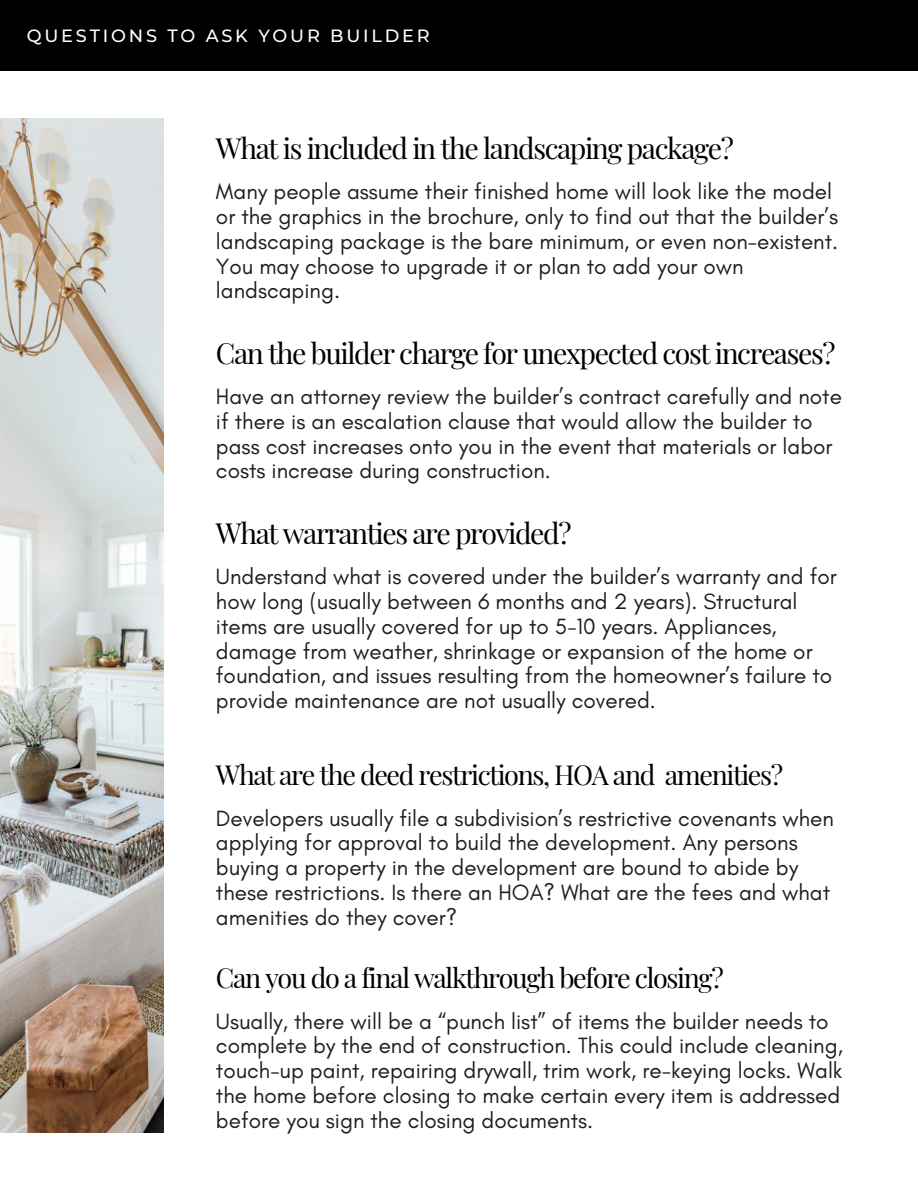
<style>
.page{position:relative;width:918px;height:1188px;background:#fff}
.page>*{position:absolute;margin:0;border:0;box-sizing:border-box;transform-origin:0 0}
.t1{font:28.5px "Playfair Display";letter-spacing:-.05em;color:#000}
.t2{font:27px "Playfair Display";letter-spacing:-.05em;color:#000}
.t3{font:22.5px/24.8px "Glacial Indifference";color:#1e1e1e}
.t4{font:500 17.7px "Montserrat";letter-spacing:.155em;color:#fff}
</style>
<div class="page">
<div style="left:0;top:0;width:918px;height:70px;background:#000"></div>
<img style="left:0;top:118px;width:163px;height:1015px">
<p class="t4" style="left:27px;top:25px;width:405px">QUESTIONS TO ASK YOUR BUILDER</p>
<p class="t1" style="left:216px;top:128px;width:519px">What is included in the landscaping package?</p>
<p class="t3" style="left:216px;top:179px;width:624px">Many people assume their finished home will look like the model or the graphics in the brochure, only to find out that the builder’s landscaping package is the bare minimum, or even non-existent.<br>You may choose to upgrade it or plan to add your own landscaping.</p>
<p class="t1" style="left:216px;top:333px;width:621px">Can the builder charge for unexpected cost increases?</p>
<p class="t3" style="left:216px;top:384px;width:627px">Have an attorney review the builder’s contract carefully and note if there is an escalation clause that would allow the builder to pass cost increases onto you in the event that materials or labor costs increase during construction.</p>
<p class="t1" style="left:216px;top:513px;width:357px">What warranties are provided?</p>
<p class="t3" style="left:216px;top:564px;width:622px">Understand what is covered under the builder’s warranty and for how long (usually between 6 months and 2 years). Structural items are usually covered for up to 5-10 years. Appliances, damage from weather, shrinkage or expansion of the home or foundation, and issues resulting from the homeowner’s failure to provide maintenance are not usually covered.</p>
<p class="t2" style="left:216px;top:756px;width:569px">What are the deed restrictions, HOA and amenities?</p>
<p class="t3" style="left:216px;top:805px;width:619px">Developers usually file a subdivision’s restrictive covenants when applying for approval to build the development. Any persons buying a property in the development are bound to abide by these restrictions. Is there an HOA? What are the fees and what amenities do they cover?</p>
<p class="t2" style="left:216px;top:959px;width:509px">Can you do a final walkthrough before closing?</p>
<p class="t3" style="left:216px;top:1008px;width:628px">Usually, there will be a “punch list” of items the builder needs to complete by the end of construction. This could include cleaning, touch-up paint, repairing drywall, trim work, re-keying locks. Walk the home before closing to make certain every item is addressed before you sign the closing documents.</p>
</div>
